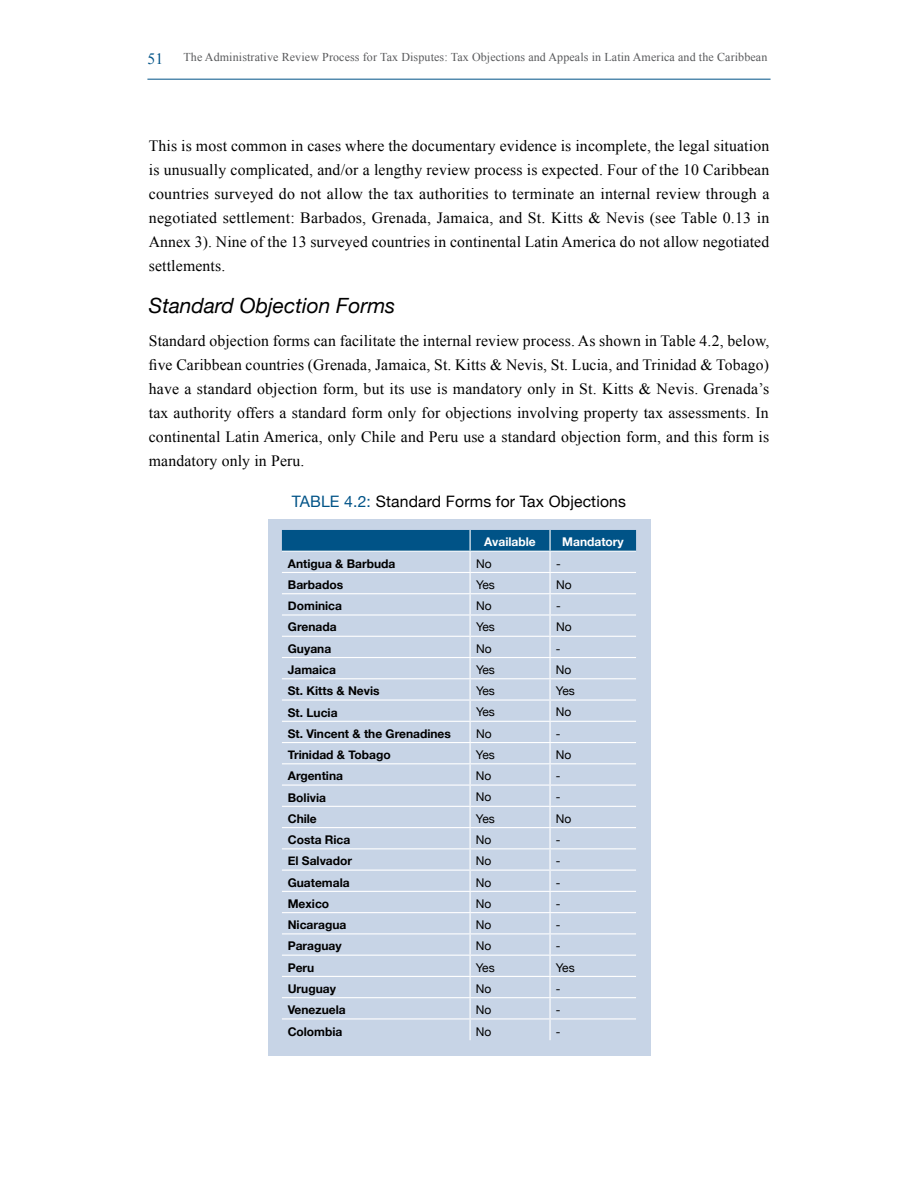
<style>
.page{position:relative;width:918px;height:1188px;background:#fff}
.page>*{position:absolute;margin:0;border:0;box-sizing:border-box;transform-origin:0 0}
.t1{font:italic 21px "Helvetica Neue";color:#000}
.t2{font:15.75px/24px "Times New Roman";letter-spacing:.01em;color:#000;text-align:justify}
.t3{font:15.75px "Helvetica Neue";letter-spacing:.01em;color:#000}
.t4{font:15.75px "Times New Roman";color:#005387}
.t5{font:700 12px "Helvetica Neue";color:#000}
.t6{font:12px "Times New Roman";letter-spacing:.01em;color:#58595b}
.t7{font:12px "Helvetica Neue";color:#000}
.t8{font:700 12px "Helvetica Neue";color:#fff}
.s1{color:#005387}
</style>
<div class="page">
<hr style="left:147px;top:79px;width:624px;height:1px;background:#005387">
<div style="left:268px;top:520px;width:383px;height:536px;background:#c7d4e6"></div>
<svg style="left:282px;top:530px;width:354px;height:510px"></svg>
<hr style="left:550px;top:1018px;width:86px;height:2px;background:#fff">
<hr style="left:549px;top:1020px;width:2px;height:20px;background:#fff">
<hr style="left:282px;top:551px;width:188px;height:1px;background:#fff">
<hr style="left:470px;top:551px;width:80px;height:1px;background:#fff">
<hr style="left:550px;top:551px;width:86px;height:1px;background:#fff">
<p class="t4" style="left:147px;top:48px;width:17px">51</p>
<p class="t6" style="left:183px;top:49px;width:585px">The Administrative Review Process for Tax Disputes: Tax Objections and Appeals in Latin America and the Caribbean</p>
<p class="t2" style="left:149px;top:134px;width:622px">This is most common in cases where the documentary evidence is incomplete, the legal situation is unusually complicated, and/or a lengthy review process is expected. Four of the 10 Caribbean countries surveyed do not allow the tax authorities to terminate an internal review through a negotiated settlement: Barbados, Grenada, Jamaica, and St. Kitts &amp; Nevis (see Table 0.13 in Annex 3). Nine of the 13 surveyed countries in continental Latin America do not allow negotiated settlements.</p>
<h1 class="t1" style="left:149px;top:291px;width:248px">Standard Objection Forms</h1>
<p class="t2" style="left:149px;top:328px;width:622px">Standard objection forms can facilitate the internal review process. As shown in Table 4.2, below, five Caribbean countries (Grenada, Jamaica, St. Kitts &amp; Nevis, St. Lucia, and Trinidad &amp; Tobago) have a standard objection form, but its use is mandatory only in St. Kitts &amp; Nevis. Grenada’s tax authority offers a standard form only for objections involving property tax assessments. In continental Latin America, only Chile and Peru use a standard objection form, and this form is mandatory only in Peru.</p>
<p class="t3" style="left:292px;top:490px;width:336px"><span class="s1">TABLE 4.2:</span> Standard Forms for Tax Objections</p>
<p class="t8" style="left:484px;top:532px;width:53px">Available</p>
<p class="t8" style="left:562px;top:532px;width:63px">Mandatory</p>
<p class="t5" style="left:288px;top:554px;width:109px">Antigua &amp; Barbuda</p>
<p class="t7" style="left:476px;top:555px;width:17px">No</p>
<p class="t7" style="left:556px;top:555px;width:6px">-</p>
<p class="t5" style="left:288px;top:575px;width:57px">Barbados</p>
<p class="t7" style="left:476px;top:576px;width:20px">Yes</p>
<p class="t7" style="left:556px;top:576px;width:17px">No</p>
<p class="t5" style="left:288px;top:597px;width:56px">Dominica</p>
<p class="t7" style="left:476px;top:597px;width:17px">No</p>
<p class="t7" style="left:556px;top:597px;width:6px">-</p>
<p class="t5" style="left:288px;top:618px;width:50px">Grenada</p>
<p class="t7" style="left:476px;top:618px;width:20px">Yes</p>
<p class="t7" style="left:556px;top:618px;width:17px">No</p>
<p class="t5" style="left:288px;top:639px;width:45px">Guyana</p>
<p class="t7" style="left:476px;top:640px;width:17px">No</p>
<p class="t7" style="left:556px;top:640px;width:6px">-</p>
<p class="t5" style="left:288px;top:660px;width:50px">Jamaica</p>
<p class="t7" style="left:476px;top:661px;width:20px">Yes</p>
<p class="t7" style="left:556px;top:661px;width:17px">No</p>
<p class="t5" style="left:288px;top:682px;width:93px">St. Kitts &amp; Nevis</p>
<p class="t7" style="left:476px;top:682px;width:20px">Yes</p>
<p class="t7" style="left:556px;top:682px;width:20px">Yes</p>
<p class="t5" style="left:288px;top:703px;width:51px">St. Lucia</p>
<p class="t7" style="left:476px;top:703px;width:20px">Yes</p>
<p class="t7" style="left:556px;top:703px;width:17px">No</p>
<p class="t5" style="left:288px;top:724px;width:165px">St. Vincent &amp; the Grenadines</p>
<p class="t7" style="left:476px;top:725px;width:17px">No</p>
<p class="t7" style="left:556px;top:725px;width:6px">-</p>
<p class="t5" style="left:288px;top:745px;width:104px">Trinidad &amp; Tobago</p>
<p class="t7" style="left:476px;top:746px;width:20px">Yes</p>
<p class="t7" style="left:556px;top:746px;width:17px">No</p>
<p class="t5" style="left:288px;top:767px;width:57px">Argentina</p>
<p class="t7" style="left:476px;top:767px;width:17px">No</p>
<p class="t7" style="left:556px;top:767px;width:6px">-</p>
<p class="t5" style="left:288px;top:788px;width:40px">Bolivia</p>
<p class="t7" style="left:476px;top:789px;width:17px">No</p>
<p class="t7" style="left:556px;top:789px;width:6px">-</p>
<p class="t5" style="left:288px;top:809px;width:31px">Chile</p>
<p class="t7" style="left:476px;top:810px;width:20px">Yes</p>
<p class="t7" style="left:556px;top:810px;width:17px">No</p>
<p class="t5" style="left:288px;top:830px;width:64px">Costa Rica</p>
<p class="t7" style="left:476px;top:831px;width:17px">No</p>
<p class="t7" style="left:556px;top:831px;width:6px">-</p>
<p class="t5" style="left:288px;top:852px;width:66px">El Salvador</p>
<p class="t7" style="left:476px;top:852px;width:17px">No</p>
<p class="t7" style="left:556px;top:852px;width:6px">-</p>
<p class="t5" style="left:288px;top:873px;width:63px">Guatemala</p>
<p class="t7" style="left:476px;top:874px;width:17px">No</p>
<p class="t7" style="left:556px;top:874px;width:6px">-</p>
<p class="t5" style="left:288px;top:894px;width:43px">Mexico</p>
<p class="t7" style="left:476px;top:895px;width:17px">No</p>
<p class="t7" style="left:556px;top:895px;width:6px">-</p>
<p class="t5" style="left:288px;top:915px;width:60px">Nicaragua</p>
<p class="t7" style="left:476px;top:916px;width:17px">No</p>
<p class="t7" style="left:556px;top:916px;width:6px">-</p>
<p class="t5" style="left:288px;top:937px;width:56px">Paraguay</p>
<p class="t7" style="left:476px;top:937px;width:17px">No</p>
<p class="t7" style="left:556px;top:937px;width:6px">-</p>
<p class="t5" style="left:288px;top:958px;width:28px">Peru</p>
<p class="t7" style="left:476px;top:959px;width:20px">Yes</p>
<p class="t7" style="left:556px;top:959px;width:20px">Yes</p>
<p class="t5" style="left:288px;top:979px;width:50px">Uruguay</p>
<p class="t7" style="left:476px;top:980px;width:17px">No</p>
<p class="t7" style="left:556px;top:980px;width:6px">-</p>
<p class="t5" style="left:288px;top:1001px;width:60px">Venezuela</p>
<p class="t7" style="left:476px;top:1001px;width:17px">No</p>
<p class="t7" style="left:556px;top:1001px;width:6px">-</p>
<p class="t5" style="left:288px;top:1022px;width:56px">Colombia</p>
<p class="t7" style="left:476px;top:1023px;width:17px">No</p>
<p class="t7" style="left:556px;top:1023px;width:6px">-</p>
</div>
